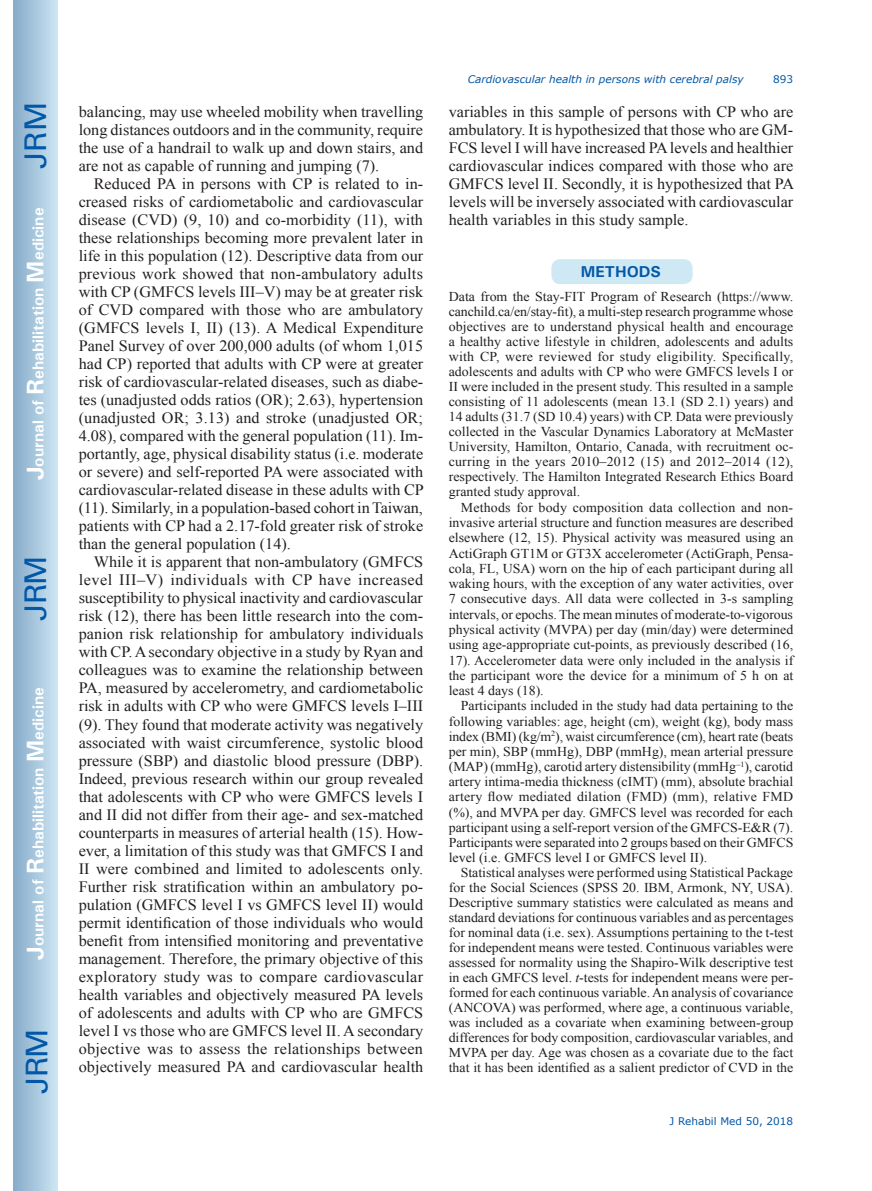
<style>
.page{position:relative;width:872px;height:1191px;background:#fff}
.page>*{position:absolute;margin:0;border:0;box-sizing:border-box;transform-origin:0 0}
.t1{font:30px "Univers";letter-spacing:-.03em;color:#0157a8}
.t2{font:15.75px/18px "Times New Roman";color:#231f20;text-align:justify}
.t3{font:700 15.75px "Univers";color:#fff}
.t4{font:700 15.75px "Univers";color:#0157a8}
.t5{font:13.5px/15px "Times New Roman";color:#231f20;text-align:justify}
.t6{font:italic 10.5px "Verdana";color:#0157a8}
.t7{font:10.5px "Verdana";color:#0157a8}
.s1{font-size:24px}
.s2{font-style:italic}
</style>
<div class="page">
<div style="left:14px;top:0;width:43px;height:1191px;background:linear-gradient(to right,#88acca,#cbe5f2)"></div>
<div style="left:550px;top:258px;width:143px;height:27px;background:#cee8f4;border-radius:10px"></div>
<div style="left:550px;top:258px;width:144px;height:27px;border:2px solid #fff;border-radius:10px"></div>
<h1 class="t1" style="left:18px;top:169px;width:68px;rotate:-90deg">JRM</h1>
<p class="t3" style="left:28px;top:480px;width:274px;rotate:-90deg"><span class="s1">J</span>ournal of <span class="s1">R</span>ehabilitation <span class="s1">M</span>edicine</p>
<h1 class="t1" style="left:18px;top:620px;width:67px;rotate:-90deg">JRM</h1>
<p class="t3" style="left:28px;top:959px;width:274px;rotate:-90deg"><span class="s1">J</span>ournal of <span class="s1">R</span>ehabilitation <span class="s1">M</span>edicine</p>
<h1 class="t1" style="left:19px;top:1093px;width:67px;rotate:-90deg">JRM</h1>
<p class="t2" style="left:79px;top:103px;width:346px">balancing, may use wheeled mobility when travelling long distances outdoors and in the community, require the use of a handrail to walk up and down stairs, and are not as capable of running and jumping (7).</p>
<p class="t2" style="left:79px;top:175px;width:347px;text-indent:15px">Reduced PA in persons with CP is related to in&shy;creased risks of cardiometabolic and cardiovascular disease (CVD) (9, 10) and co-morbidity (11), with these relationships becoming more prevalent later in life in this population (12). Descriptive data from our previous work showed that non-ambulatory adults with CP (GMFCS levels III–V) may be at greater risk of CVD compared with those who are ambulatory (GMFCS levels I, II) (13). A Medical Expenditure Panel Survey of over 200,000 adults (of whom 1,015 had CP) reported that adults with CP were at greater risk of cardiovascular-related diseases, such as diabe&shy;tes (unadjusted odds ratios (OR); 2.63), hypertension (unadjusted OR; 3.13) and stroke (unadjusted OR; 4.08), compared with the general population (11). Im&shy;portantly, age, physical disability status (i.e. moderate or severe) and self-reported PA were associated with cardiovascular-related disease in these adults with CP (11). Similarly, in a population-based cohort in Taiwan, patients with CP had a 2.17-fold greater risk of stroke than the general population (14).</p>
<p class="t2" style="left:79px;top:553px;width:346px;text-indent:15px">While it is apparent that non-ambulatory (GMFCS level III–V) individuals with CP have increased susceptibility to physical inactivity and cardiovascular risk (12), there has been little research into the com&shy;panion risk relationship for ambulatory individuals with CP. A secondary objective in a study by Ryan and colleagues was to examine the relationship between PA, measured by accelerometry, and cardiometabolic risk in adults with CP who were GMFCS levels I–III (9). They found that moderate activity was negatively associated with waist circumference, systolic blood pressure (SBP) and diastolic blood pressure (DBP).<br>Indeed, previous research within our group revealed that adolescents with CP who were GMFCS levels I and II did not differ from their age- and sex-matched counterparts in measures of arterial health (15). How&shy;ever, a limitation of this study was that GMFCS I and II were combined and limited to adolescents only.<br>Further risk stratification within an ambulatory po&shy;pulation (GMFCS level I vs GMFCS level II) would permit identification of those individuals who would benefit from intensified monitoring and preventative management. Therefore, the primary objective of this exploratory study was to compare cardiovascular health variables and objectively measured PA levels of adolescents and adults with CP who are GMFCS level I vs those who are GMFCS level II. A secondary objective was to assess the relationships between objectively measured PA and cardiovascular health</p>
<p class="t6" style="left:468px;top:72px;width:277px">Cardiovascular health in persons with cerebral palsy</p>
<p class="t7" style="left:773px;top:72px;width:22px">893</p>
<p class="t2" style="left:449px;top:103px;width:347px">variables in this sample of persons with CP who are ambulatory. It is hypothesized that those who are GM-FCS level I will have increased PA levels and healthier cardiovascular indices compared with those who are GMFCS level II. Secondly, it is hypothesized that PA levels will be inversely associated with cardiovascular health variables in this study sample.</p>
<p class="t4" style="left:581px;top:262px;width:82px">METHODS</p>
<p class="t5" style="left:449px;top:289px;width:346px">Data from the Stay-FIT Program of Research (https://www. canchild.ca/en/stay-fit), a multi-step research programme whose objectives are to understand physical health and encourage a healthy active lifestyle in children, adolescents and adults with CP, were reviewed for study eligibility. Specifically, adolescents and adults with CP who were GMFCS levels I or II were included in the present study. This resulted in a sample consisting of 11 adolescents (mean 13.1 (SD 2.1) years) and 14 adults (31.7 (SD 10.4) years) with CP. Data were previously collected in the Vascular Dynamics Laboratory at McMaster University, Hamilton, Ontario, Canada, with recruitment oc&shy;curring in the years 2010–2012 (15) and 2012–2014 (12), respectively. The Hamilton Integrated Research Ethics Board granted study approval.</p>
<p class="t5" style="left:449px;top:499px;width:346px;text-indent:12px">Methods for body composition data collection and non&shy;invasive arterial structure and function measures are described elsewhere (12, 15). Physical activity was measured using an ActiGraph GT1M or GT3X accelerometer (ActiGraph, Pensa&shy;cola, FL, USA) worn on the hip of each participant during all waking hours, with the exception of any water activities, over 7 consecutive days. All data were collected in 3-s sampling intervals, or epochs. The mean minutes of moderate-to-vigorous physical activity (MVPA) per day (min/day) were determined using age-appropriate cut-points, as previously described (16, 17). Accelerometer data were only included in the analysis if the participant wore the device for a minimum of 5 h on at least 4 days (18).</p>
<p class="t5" style="left:449px;top:698px;width:346px;text-indent:12px">Participants included in the study had data pertaining to the following variables: age, height (cm), weight (kg), body mass index (BMI) (kg/m<sup>2</sup>), waist circumference (cm), heart rate (beats per min), SBP (mmHg), DBP (mmHg), mean arterial pressure (MAP) (mmHg), carotid artery distensibility (mmHg<sup>–1</sup>), carotid artery intima-media thickness (cIMT) (mm), absolute brachial artery flow mediated dilation (FMD) (mm), relative FMD (%), and MVPA per day. GMFCS level was recorded for each participant using a self-report version of the GMFCS-E&amp;R (7).<br>Participants were separated into 2 groups based on their GMFCS level (i.e. GMFCS level I or GMFCS level II).</p>
<p class="t5" style="left:449px;top:864px;width:346px;text-indent:12px">Statistical analyses were performed using Statistical Package for the Social Sciences (SPSS 20. IBM, Armonk, NY, USA).<br>Descriptive summary statistics were calculated as means and standard deviations for continuous variables and as percentages for nominal data (i.e. sex). Assumptions pertaining to the t-test for independent means were tested. Continuous variables were assessed for normality using the Shapiro-Wilk descriptive test in each GMFCS level. <span class="s2">t</span>-tests for independent means were per&shy;formed for each continuous variable. An analysis of covariance (ANCOVA) was performed, where age, a continuous variable, was included as a covariate when examining between-group differences for body composition, cardiovascular variables, and MVPA per day. Age was chosen as a covariate due to the fact that it has been identified as a salient predictor of CVD in the</p>
<p class="t7" style="left:669px;top:1114px;width:125px">J Rehabil Med 50, 2018</p>
</div>
